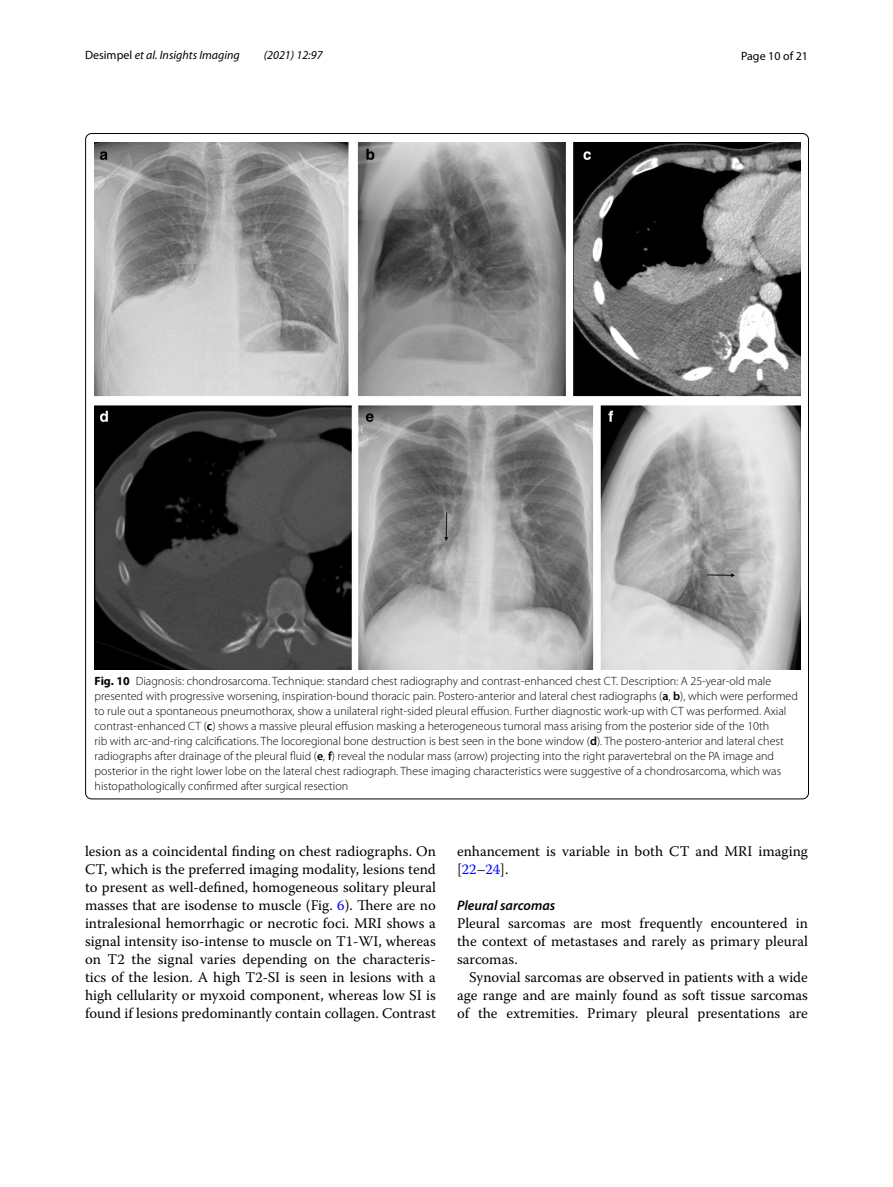
<style>
.page{position:relative;width:893px;height:1187px;background:#fff}
.page>*{position:absolute;margin:0;border:0;box-sizing:border-box;transform-origin:0 0}
.t1{font:14.7px/18px "Warnock Pro";color:#000;text-align:justify}
.t2{font:italic 600 13.8px "Myriad Pro";color:#000}
.t3{font:300 12px/15px "Myriad Pro";color:#000}
.t4{font:italic 12px "Myriad Pro";color:#000}
.t5{font:12px "Myriad Pro";color:#000}
.s1{font-style:normal}
.s2{font-weight:700}
.s3{font-weight:600}
.s4{color:#00f}
</style>
<div class="page">
<img style="left:94px;top:142px;width:706px;height:527px">
<p class="t4" style="left:85px;top:48px;width:156px"><span class="s1">Desimpel</span> et al. Insights Imaging</p>
<p class="t4" style="left:264px;top:48px;width:60px">(2021) 12:97</p>
<p class="t5" style="left:741px;top:48px;width:68px">Page 10 of 21</p>
<p class="t3" style="left:95px;top:673px;width:705px"><span class="s2">Fig. 10</span> Diagnosis: chondrosarcoma. Technique: standard chest radiography and contrast-enhanced chest CT. Description: A 25-year-old male presented with progressive worsening, inspiration-bound thoracic pain. Postero-anterior and lateral chest radiographs (<span class="s3">a</span>, <span class="s3">b</span>), which were performed to rule out a spontaneous pneumothorax, show a unilateral right-sided pleural effusion. Further diagnostic work-up with CT was performed. Axial contrast-enhanced CT (<span class="s3">c</span>) shows a massive pleural effusion masking a heterogeneous tumoral mass arising from the posterior side of the 10th<br>rib with arc-and-ring calcifications. The locoregional bone destruction is best seen in the bone window (<span class="s3">d</span>). The postero-anterior and lateral chest radiographs after drainage of the pleural fluid (<span class="s3">e</span>, <span class="s3">f</span>) reveal the nodular mass (arrow) projecting into the right paravertebral on the PA image and posterior in the right lower lobe on the lateral chest radiograph. These imaging characteristics were suggestive of a chondrosarcoma, which was histopathologically confirmed after surgical resection</p>
<p class="t1" style="left:85px;top:841px;width:352px">lesion as a coincidental finding on chest radiographs. On CT, which is the preferred imaging modality, lesions tend to present as well-defined, homogeneous solitary pleural masses that are isodense to muscle (Fig. <span class="s4">6</span>). There are no intralesional hemorrhagic or necrotic foci. MRI shows a signal intensity iso-intense to muscle on T1-WI, whereas on T2 the signal varies depending on the characteris&shy;tics of the lesion. A high T2-SI is seen in lesions with a high cellularity or myxoid component, whereas low SI is found if lesions predominantly contain collagen. Contrast</p>
<p class="t1" style="left:457px;top:841px;width:352px">enhancement is variable in both CT and MRI imaging [<span class="s4">22</span>–<span class="s4">24</span>].</p>
<p class="t2" style="left:457px;top:896px;width:100px">Pleural sarcomas</p>
<p class="t1" style="left:457px;top:913px;width:352px">Pleural sarcomas are most frequently encountered in the context of metastases and rarely as primary pleural sarcomas.</p>
<p class="t1" style="left:457px;top:967px;width:352px;text-indent:12px">Synovial sarcomas are observed in patients with a wide age range and are mainly found as soft tissue sarcomas of the extremities. Primary pleural presentations are</p>
</div>
